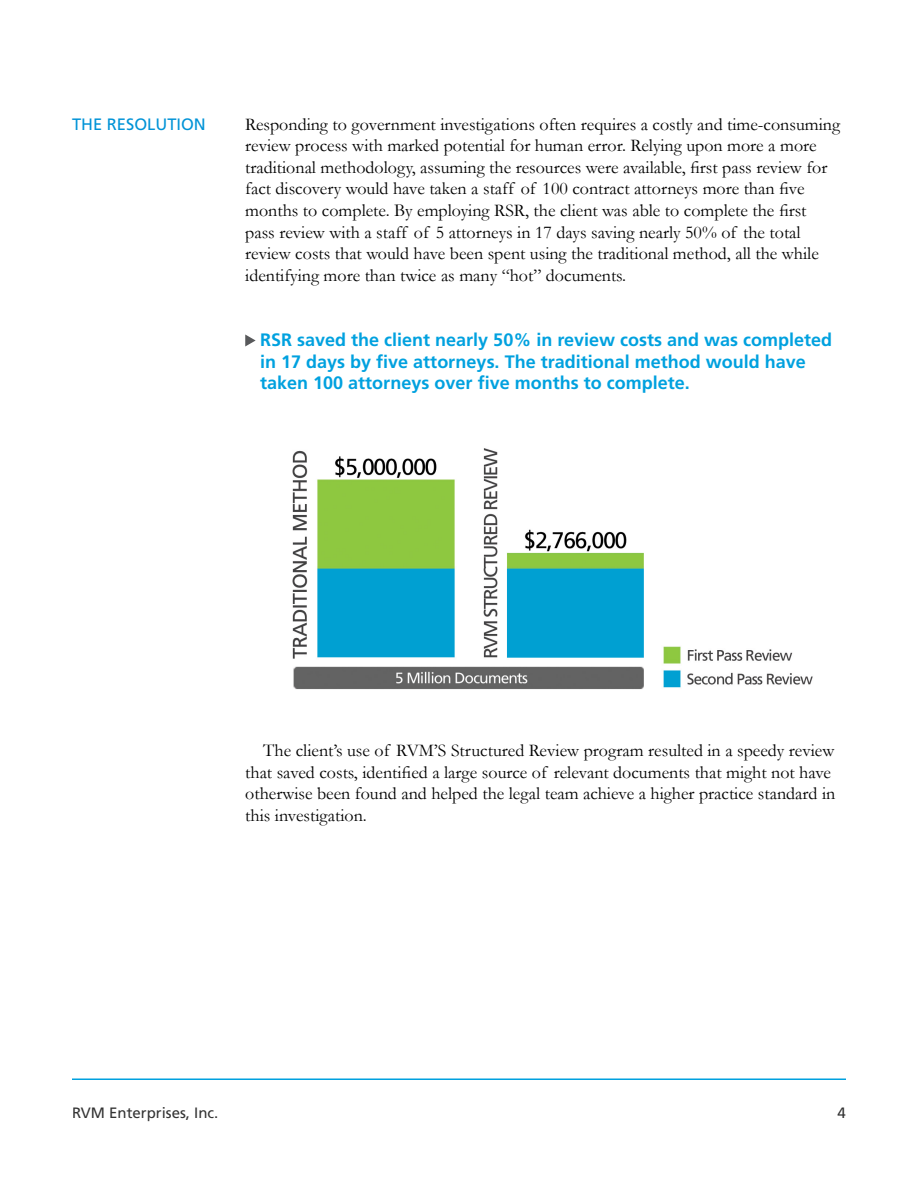
<style>
.page{position:relative;width:918px;height:1188px;background:#fff}
.page>*{position:absolute;margin:0;border:0;box-sizing:border-box;transform-origin:0 0}
.t1{font:18px/21.6px "Garamond";color:#000}
.t2{font:700 18px/21.6px "Frutiger LT Std";color:#00a1df}
.t3{font:16.5px "Frutiger LT Std";color:#0193d7}
.t4{font:15px "Frutiger LT Std";color:#000}
</style>
<div class="page">
<hr style="left:72px;top:1078px;width:774px;height:2px;background:#00a1df">
<img style="left:292px;top:448px;width:521px;height:241px">
<svg style="left:245px;top:334px;width:11px;height:12px"></svg>
<p class="t3" style="left:72px;top:114px;width:135px">THE RESOLUTION</p>
<p class="t1" style="left:245px;top:113px;width:596px">Responding to government investigations often requires a costly and time-consuming review process with marked potential for human error. Relying upon more a more traditional methodology, assuming the resources were available, first pass review for fact discovery would have taken a staff of 100 contract attorneys more than five months to complete. By employing RSR, the client was able to complete the first pass review with a staff of 5 attorneys in 17 days saving nearly 50% of the total review costs that would have been spent using the traditional method, all the while identifying more than twice as many “hot” documents.</p>
<p class="t2" style="left:260px;top:329px;width:573px">RSR saved the client nearly 50% in review costs and was completed in 17 days by five attorneys. The traditional method would have taken 100 attorneys over five months to complete.</p>
<p class="t1" style="left:245px;top:739px;width:592px;text-indent:18px">The client’s use of RVM’S Structured Review program resulted in a speedy review that saved costs, identified a large source of relevant documents that might not have otherwise been found and helped the legal team achieve a higher practice standard in this investigation.</p>
<p class="t4" style="left:72px;top:1104px;width:148px">RVM Enterprises, Inc.</p>
<p class="t4" style="left:838px;top:1104px;width:10px">4</p>
</div>
